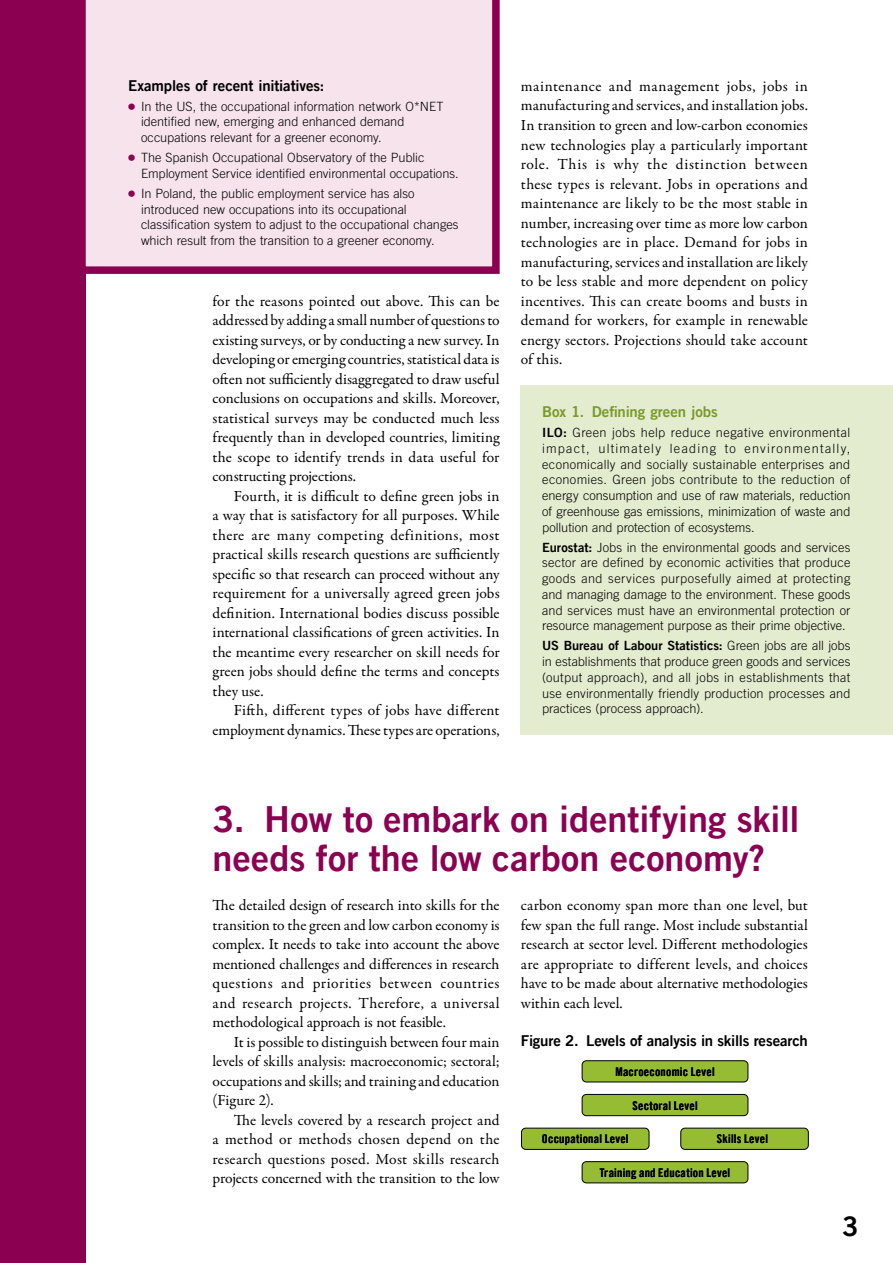
<style>
.page{position:relative;width:893px;height:1263px;background:#fff}
.page>*{position:absolute;margin:0;border:0;box-sizing:border-box;transform-origin:0 0}
.t1{font:36px/39px "Trade Gothic LT Com Bd 2";color:#8c0052}
.t2{font:27px "Trade Gothic LT Com Bd 2";color:#000}
.t3{font:15.6px/19.5px "Garamond Premr Pro";color:#000;text-align:justify}
.t4{font:15px "Trade Gothic LT Com Bd 2";letter-spacing:-.01em;color:#000}
.t5{font:15px "Trade Gothic LT Com Bd 2";letter-spacing:-.005em;color:#799b28}
.t6{font:300 12.75px/15.8px "Trade Gothic LT Com";color:#000;text-align:justify}
.t7{font:12.75px "Trade Gothic LT Com Bd 2";color:#000}
.t8{font:12px "Trade Gothic LT Com Bd Cn 20";letter-spacing:.02em;color:#000}
.s1{font-family:"Universal Newswith Comm Pi";font-weight:400;color:#8c0052}
.s2{font-family:"Trade Gothic LT Com Bd 2";font-weight:400}
.s3{font-family:"Trade Gothic LT Com";font-weight:300}
</style>
<div class="page">
<div style="left:0;top:0;width:85px;height:1263px;background:#8c0052"></div>
<div style="left:521px;top:385px;width:372px;height:349px;background:#e4eccf"></div>
<div style="left:85px;top:0;width:415px;height:274px;background:#f6e3eb"></div>
<div style="left:582px;top:1061px;width:166px;height:21px;background:#96bc33;border-radius:4px"></div>
<div style="left:582px;top:1060px;width:166px;height:22px;border:1px solid #000;border-radius:4px"></div>
<div style="left:582px;top:1094px;width:166px;height:22px;background:#96bc33;border-radius:4px"></div>
<div style="left:582px;top:1094px;width:166px;height:22px;border:1px solid #000;border-radius:4px"></div>
<div style="left:582px;top:1161px;width:166px;height:22px;background:#96bc33;border-radius:4px"></div>
<div style="left:582px;top:1161px;width:166px;height:22px;border:1px solid #000;border-radius:4px"></div>
<div style="left:521px;top:1128px;width:128px;height:21px;background:#96bc33;border-radius:4px"></div>
<div style="left:521px;top:1128px;width:128px;height:22px;border:1px solid #000;border-radius:4px"></div>
<div style="left:681px;top:1128px;width:127px;height:21px;background:#96bc33;border-radius:4px"></div>
<div style="left:680px;top:1128px;width:129px;height:22px;border:1px solid #000;border-radius:4px"></div>
<p class="t4" style="left:128px;top:76px;width:198px">Examples of recent initiatives:</p>
<p class="t6" style="left:141px;top:98px;width:304px;text-align:left;text-indent:-13px"><span class="s1">c</span> In the US, the occupational information network O*NET identified new, emerging and enhanced demand occupations relevant for a greener economy.</p>
<p class="t6" style="left:141px;top:150px;width:319px;text-indent:-13px"><span class="s1">c</span> The Spanish Occupational Observatory of the Public<br>Employment Service identified environmental occupations.</p>
<p class="t6" style="left:141px;top:185px;width:319px;text-align:left;text-indent:-13px"><span class="s1">c</span> In Poland, the public employment service has also introduced new occupations into its occupational classification system to adjust to the occupational changes which result from the transition to a greener economy.</p>
<p class="t3" style="left:213px;top:291px;width:289px">for the reasons pointed out above. This can be addressed by adding a small number of questions to existing surveys, or by conducting a new survey. In developing or emerging countries, statistical data is often not sufficiently disaggregated to draw useful conclusions on occupations and skills. Moreover, statistical surveys may be conducted much less frequently than in developed countries, limiting the scope to identify trends in data useful for constructing projections.</p>
<p class="t3" style="left:213px;top:486px;width:289px;text-indent:21px">Fourth, it is difficult to define green jobs in a way that is satisfactory for all purposes. While there are many competing definitions, most practical skills research questions are sufficiently specific so that research can proceed without any requirement for a universally agreed green jobs definition. International bodies discuss possible international classifications of green activities. In the meantime every researcher on skill needs for green jobs should define the terms and concepts they use.</p>
<p class="t3" style="left:213px;top:701px;width:288px;text-align:right">Fifth, different types of jobs have different employment dynamics. These types are operations,</p>
<p class="t3" style="left:521px;top:77px;width:289px">maintenance and management jobs, jobs in manufacturing and services, and installation jobs.<br>In transition to green and low-carbon economies new technologies play a particularly important role. This is why the distinction between these types is relevant. Jobs in operations and maintenance are likely to be the most stable in number, increasing over time as more low carbon technologies are in place. Demand for jobs in manufacturing, services and installation are likely to be less stable and more dependent on policy incentives. This can create booms and busts in demand for workers, for example in renewable energy sectors. Projections should take account of this.</p>
<p class="t5" style="left:542px;top:402px;width:177px">Box 1. Defining green jobs</p>
<p class="t6" style="left:542px;top:424px;width:310px"><span class="s2">ILO:</span> Green jobs help reduce negative environmental impact, ultimately leading to environmentally, economically and socially sustainable enterprises and economies. Green jobs contribute to the reduction of energy consumption and use of raw materials, reduction of greenhouse gas emissions, minimization of waste and pollution and protection of ecosystems.</p>
<p class="t6" style="left:542px;top:539px;width:310px"><span class="s2">Eurostat:</span> Jobs in the environmental goods and services sector are defined by economic activities that produce goods and services purposefully aimed at protecting and managing damage to the environment. These goods and services must have an environmental protection or resource management purpose as their prime objective.</p>
<p class="t7" style="left:542px;top:638px;width:310px">US Bureau of Labour Statistics: <span class="s3">Green jobs are all jobs</span></p>
<p class="t6" style="left:542px;top:653px;width:310px">in establishments that produce green goods and services (output approach), and all jobs in establishments that use environmentally friendly production processes and practices (process approach).</p>
<h1 class="t1" style="left:213px;top:799px;width:588px">3. How to embark on identifying skill needs for the low carbon economy?</h1>
<p class="t3" style="left:213px;top:896px;width:289px">The detailed design of research into skills for the transition to the green and low carbon economy is complex. It needs to take into account the above mentioned challenges and differences in research questions and priorities between countries and research projects. Therefore, a universal methodological approach is not feasible.</p>
<p class="t3" style="left:213px;top:1032px;width:289px;text-indent:21px">It is possible to distinguish between four main levels of skills analysis: macroeconomic; sectoral; occupations and skills; and training and education (Figure 2).</p>
<p class="t3" style="left:213px;top:1110px;width:289px;text-indent:21px">The levels covered by a research project and a method or methods chosen depend on the research questions posed. Most skills research projects concerned with the transition to the low</p>
<p class="t3" style="left:521px;top:896px;width:289px">carbon economy span more than one level, but few span the full range. Most include substantial research at sector level. Different methodologies are appropriate to different levels, and choices have to be made about alternative methodologies within each level.</p>
<p class="t4" style="left:521px;top:1031px;width:288px">Figure 2. Levels of analysis in skills research</p>
<p class="t8" style="left:615px;top:1064px;width:101px">Macroeconomic Level</p>
<p class="t8" style="left:632px;top:1098px;width:67px">Sectoral Level</p>
<p class="t8" style="left:542px;top:1132px;width:88px">Occupational Level</p>
<p class="t8" style="left:717px;top:1132px;width:53px">Skills Level</p>
<p class="t8" style="left:600px;top:1165px;width:132px">Training and Education Level</p>
<h2 class="t2" style="left:842px;top:1210px;width:18px">3</h2>
</div>
